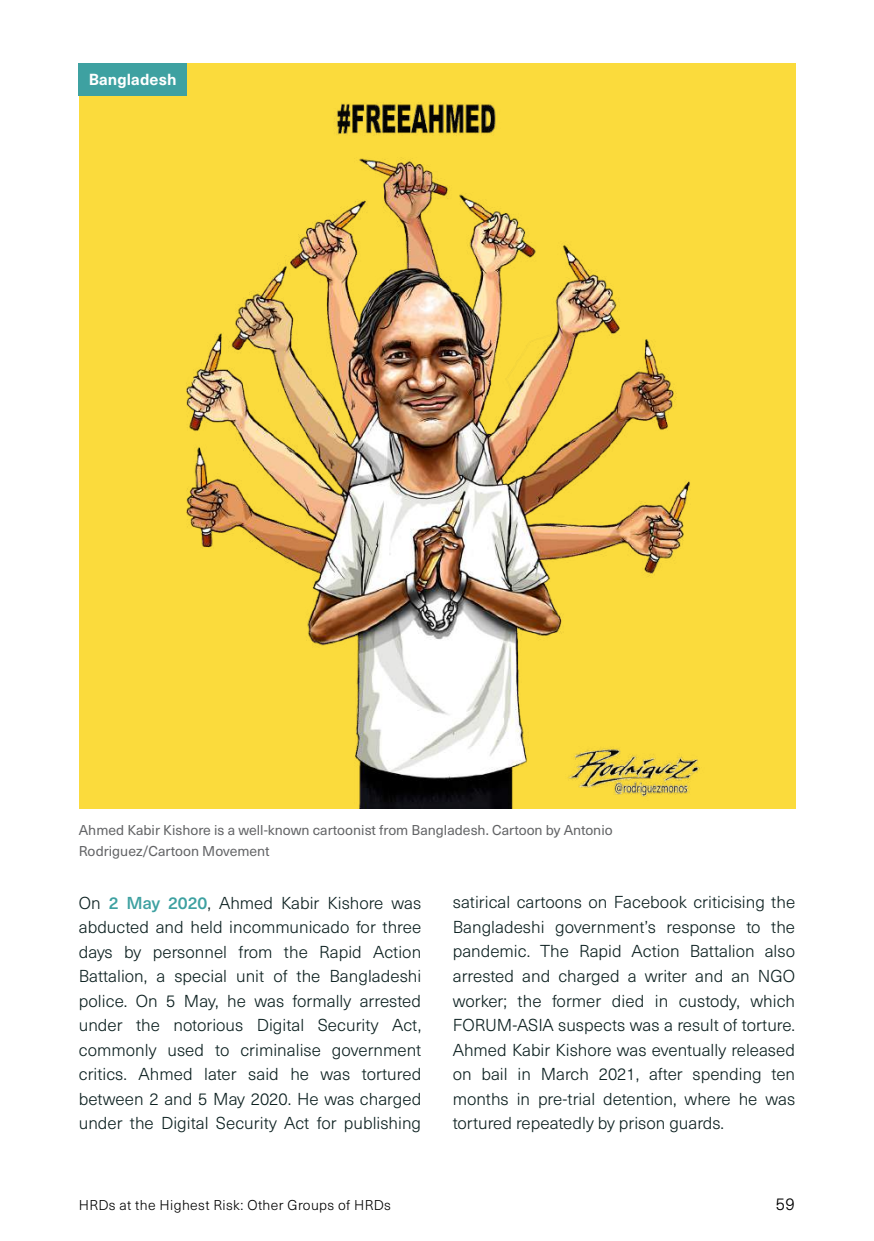
<style>
.page{position:relative;width:874px;height:1241px;background:#fff}
.page>*{position:absolute;margin:0;border:0;box-sizing:border-box;transform-origin:0 0}
.t1{font:300 16.97px/24.5px "Neue Haas Unica W1 G";color:#0c2020;text-align:justify}
.t2{font:300 16.97px "Neue Haas Unica W1 G";color:#000}
.t3{font:700 15.75px "Neue Haas Unica W1 G";letter-spacing:.005em;color:#fff}
.t4{font:14px/21px "Neue Haas Unica W1 G";color:#636466}
.t5{font:300 14px "Neue Haas Unica W1 G";letter-spacing:.025em;color:#000}
.s1{font-weight:500;color:#3ea1a1}
</style>
<div class="page">
<div style="left:79px;top:63px;width:715px;height:745px;background:#fbdb3c"></div>
<img style="left:158px;top:95px;width:542px;height:713px">
<div style="left:79px;top:63px;width:108px;height:32px;background:#3ea1a1"></div>
<p class="t3" style="left:89px;top:68px;width:89px">Bangladesh</p>
<p class="t4" style="left:79px;top:818px;width:535px">Ahmed Kabir Kishore is a well-known cartoonist from Bangladesh. Cartoon by Antonio<br>Rodriguez/Cartoon Movement</p>
<p class="t1" style="left:79px;top:889px;width:344px">On <span class="s1">2 May 2020</span>, Ahmed Kabir Kishore was abducted and held incommunicado for three days by personnel from the Rapid Action Battalion, a special unit of the Bangladeshi police. On 5 May, he was formally arrested under the notorious Digital Security Act, commonly used to criminalise government critics. Ahmed later said he was tortured between 2 and 5 May 2020. He was charged under the Digital Security Act for publishing</p>
<p class="t1" style="left:452px;top:889px;width:344px">satirical cartoons on Facebook criticising the Bangladeshi government’s response to the pandemic. The Rapid Action Battalion also arrested and charged a writer and an NGO worker; the former died in custody, which FORUM-ASIA suspects was a result of torture.<br>Ahmed Kabir Kishore was eventually released on bail in March 2021, after spending ten months in pre-trial detention, where he was tortured repeatedly by prison guards.</p>
<p class="t5" style="left:79px;top:1194px;width:313px">HRDs at the Highest Risk: Other Groups of HRDs</p>
<p class="t2" style="left:775px;top:1191px;width:20px">59</p>
</div>
